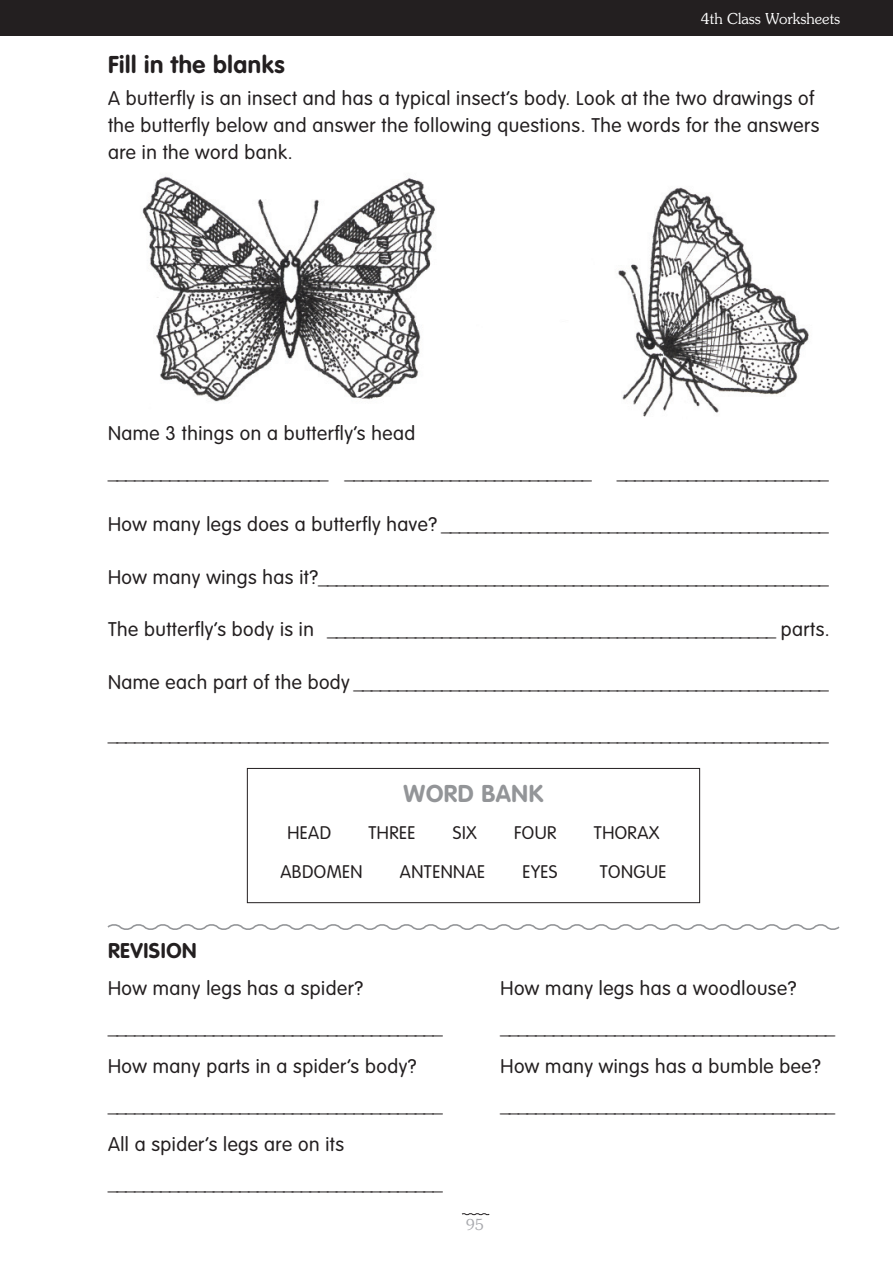
<style>
.page{position:relative;width:893px;height:1263px;background:#fff}
.page>*{position:absolute;margin:0;border:0;box-sizing:border-box;transform-origin:0 0}
.t1{font:700 24px "VAG Rounded";letter-spacing:.025em;color:#231f20}
.t2{font:700 24px "VAG Rounded";letter-spacing:.025em;color:#939598}
.t3{font:700 21px "VAG Rounded";letter-spacing:.025em;color:#231f20}
.t4{font:300 19.5px/39px "VAG Rounded";letter-spacing:.025em;color:#231f20}
.t5{font:300 18px "VAG Rounded";letter-spacing:.025em;color:#231f20}
.t6{font:300 15px "Souvenir";color:#fff}
.t7{font:300 15px "Souvenir";color:#a8a9ad}
</style>
<div class="page">
<div style="left:0;top:0;width:893px;height:36px;background:#231f20"></div>
<svg style="left:461px;top:1213px;width:29px;height:2px"></svg>
<img style="left:142px;top:176px;width:667px;height:241px">
<div style="left:247px;top:768px;width:453px;height:135px;border:1px solid #231f20"></div>
<svg style="left:107px;top:924px;width:733px;height:6px"></svg>
<p class="t6" style="left:701px;top:13px;width:141px">4th Class Worksheets</p>
<p class="t1" style="left:108px;top:54px;width:178px">Fill in the blanks</p>
<p class="t4" style="left:108px;top:87px;width:713px;line-height:27px">A butterfly is an insect and has a typical insect’s body. Look at the two drawings of the butterfly below and answer the following questions. The words for the answers are in the word bank.</p>
<p class="t4" style="left:108px;top:415px;width:485px">Name 3 things on a butterfly’s head _________________________ ____________________________</p>
<p class="t4" style="left:617px;top:454px;width:213px">________________________</p>
<p class="t4" style="left:108px;top:507px;width:722px">How many legs does a butterfly have? ____________________________________________</p>
<p class="t4" style="left:108px;top:559px;width:722px">How many wings has it? __________________________________________________________</p>
<p class="t4" style="left:108px;top:612px;width:723px">The butterfly’s body is in ___________________________________________________ parts.</p>
<p class="t4" style="left:108px;top:664px;width:722px">Name each part of the body ______________________________________________________</p>
<p class="t4" style="left:108px;top:716px;width:722px">__________________________________________________________________________________</p>
<p class="t2" style="left:404px;top:783px;width:141px">WORD BANK</p>
<p class="t3" style="left:108px;top:942px;width:90px">REVISION</p>
<p class="t5" style="left:287px;top:825px;width:45px">HEAD</p>
<p class="t5" style="left:368px;top:825px;width:49px">THREE</p>
<p class="t5" style="left:453px;top:825px;width:25px">SIX</p>
<p class="t5" style="left:514px;top:825px;width:44px">FOUR</p>
<p class="t5" style="left:594px;top:825px;width:67px">THORAX</p>
<p class="t5" style="left:280px;top:864px;width:84px">ABDOMEN</p>
<p class="t5" style="left:400px;top:864px;width:87px">ANTENNAE</p>
<p class="t5" style="left:522px;top:864px;width:36px">EYES</p>
<p class="t5" style="left:600px;top:864px;width:68px">TONGUE</p>
<p class="t4" style="left:108px;top:970px;width:336px">How many legs has a spider? ______________________________________ How many parts in a spider’s body? ______________________________________ All a spider’s legs are on its ______________________________________</p>
<p class="t4" style="left:500px;top:970px;width:336px">How many legs has a woodlouse? ______________________________________ How many wings has a bumble bee? ______________________________________</p>
<p class="t7" style="left:466px;top:1218px;width:19px">95</p>
</div>
